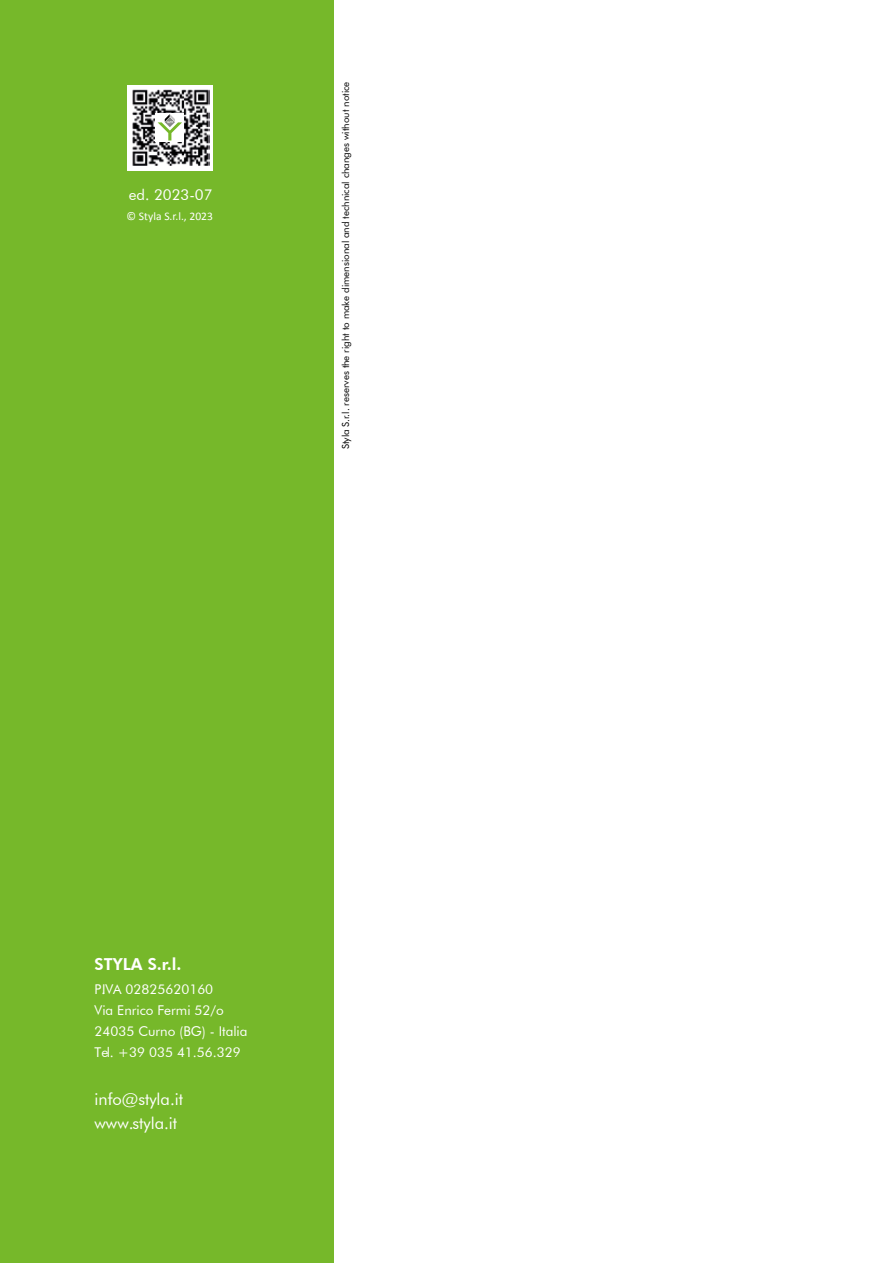
<style>
.page{position:relative;width:893px;height:1263px;background:#fff}
.page>*{position:absolute;margin:0;border:0;box-sizing:border-box;transform-origin:0 0}
.t1{font:16.5px/24px "Futura BT";color:#fff}
.t2{font:800 16.5px "Futura BT";color:#fff}
.t3{font:15px "Futura BT";color:#fff}
.t4{font:13.5px/21px "Futura BT";color:#fff}
.t5{font:11.55px "Calibri";color:#fff}
.t6{font:9.75px "Futura BT";color:#000}
</style>
<div class="page">
<div style="left:0;top:0;width:333px;height:1263px;background:#76b82a"></div>
<div style="left:127px;top:85px;width:85px;height:85px;background:#fff"></div>
<img style="left:132px;top:89px;width:77px;height:77px">
<div style="left:155px;top:113px;width:29px;height:29px;background:#fff"></div>
<svg style="left:158px;top:114px;width:24px;height:26px"></svg>
<h2 class="t3" style="left:129px;top:185px;width:85px">ed. 2023-07</h2>
<p class="t5" style="left:127px;top:209px;width:88px">© Styla S.r.l., 2023</p>
<p class="t6" style="left:340px;top:449px;width:369px;rotate:-90deg">Styla S.r.l. reserves the right to make dimensional and technical changes without notice</p>
<h1 class="t2" style="left:95px;top:954px;width:89px">STYLA S.r.l.</h1>
<h3 class="t4" style="left:95px;top:979px;width:155px">P.IVA 02825620160<br>Via Enrico Fermi 52/o<br>24035 Curno (BG) - Italia<br>Tel. +39 035 41.56.329</h3>
<h1 class="t1" style="left:95px;top:1087px;width:90px">info@styla.it www.styla.it</h1>
</div>
